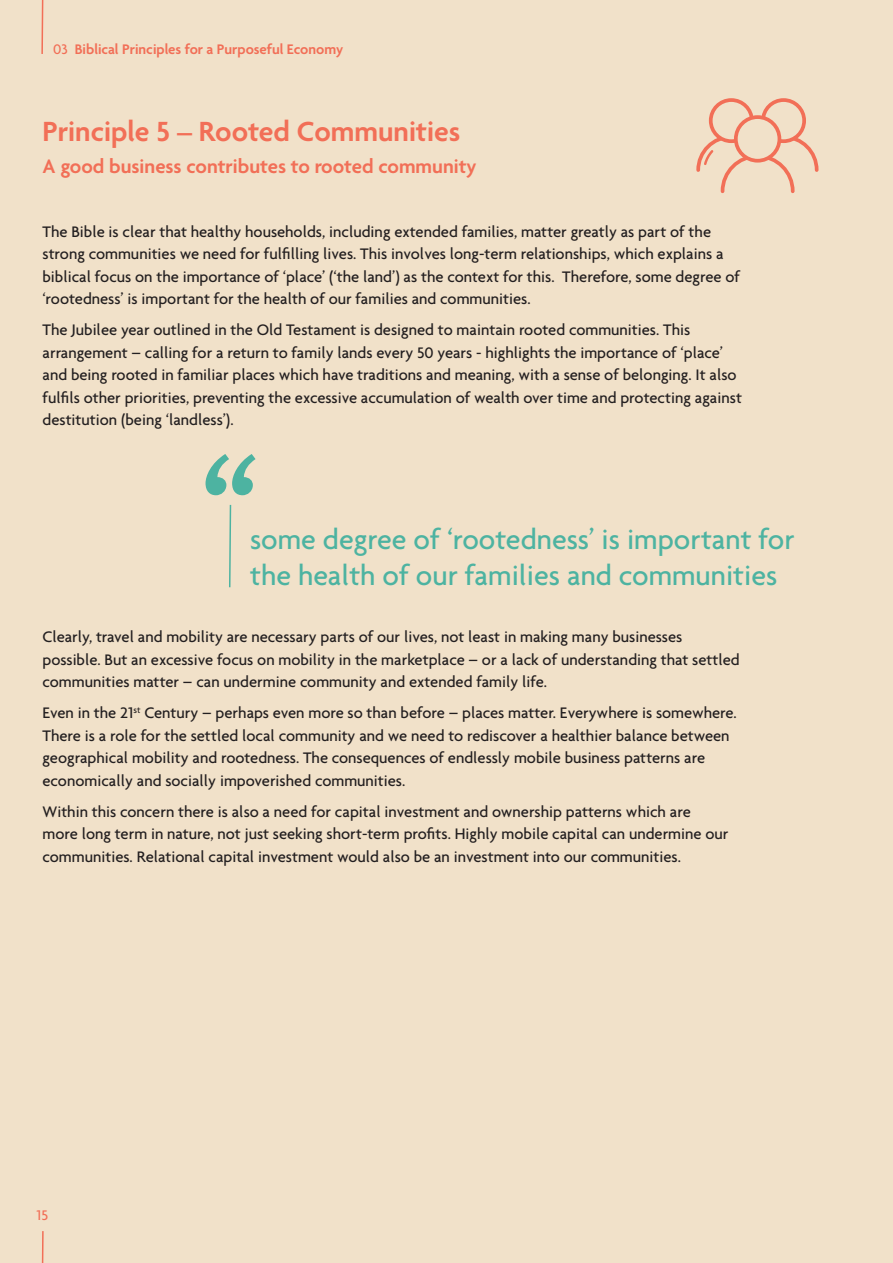
<style>
.page{position:relative;width:893px;height:1263px;background:#f1e1c9}
.page>*{position:absolute;margin:0;border:0;box-sizing:border-box;transform-origin:0 0}
.t1{font:500 30px/36px "Agenda";color:#4db3a1}
.t2{font:600 30px "Agenda";color:#f26f57}
.t3{font:600 21px "Agenda";color:#f26f57}
.t4{font:500 16.5px/22.5px "Agenda";color:#231f20}
.t5{font:600 15px "Agenda";color:#f26f57}
.t6{font:500 15px "Agenda";color:#f26f57}
.s1{font-weight:500}
</style>
<div class="page">
<svg style="left:41px;top:1231px;width:3px;height:32px"></svg>
<svg style="left:206px;top:454px;width:50px;height:41px"></svg>
<svg style="left:229px;top:504px;width:3px;height:84px"></svg>
<div style="left:761px;top:98px;width:45px;height:45px;border:4px solid #f26f57;border-radius:50%"></div>
<div style="left:709px;top:98px;width:45px;height:45px;border:4px solid #f26f57;border-radius:50%"></div>
<div style="left:736px;top:117px;width:43px;height:44px;background:#f1e1c9;border-radius:50%"></div>
<div style="left:734px;top:115px;width:47px;height:48px;border:4px solid #f26f57;border-radius:50%"></div>
<svg style="left:696px;top:133px;width:123px;height:60px"></svg>
<svg style="left:41px;top:0;width:3px;height:54px"></svg>
<p class="t5" style="left:53px;top:41px;width:292px"><span class="s1">03</span> Biblical Principles for a Purposeful Economy</p>
<p class="t2" style="left:43px;top:115px;width:419px">Principle 5 – Rooted Communities</p>
<p class="t3" style="left:43px;top:155px;width:435px">A good business contributes to rooted community</p>
<p class="t4" style="left:43px;top:220px;width:699px">The Bible is clear that healthy households, including extended families, matter greatly as part of the strong communities we need for fulfilling lives. This involves long-term relationships, which explains a biblical focus on the importance of ‘place’ (‘the land’) as the context for this. Therefore, some degree of ‘rootedness’ is important for the health of our families and communities.</p>
<p class="t4" style="left:43px;top:318px;width:701px">The Jubilee year outlined in the Old Testament is designed to maintain rooted communities. This arrangement – calling for a return to family lands every 50 years - highlights the importance of ‘place’ and being rooted in familiar places which have traditions and meaning, with a sense of belonging. It also fulfils other priorities, preventing the excessive accumulation of wealth over time and protecting against destitution (being ‘landless’).</p>
<p class="t1" style="left:250px;top:521px;width:546px">some degree of ‘rootedness’ is important for the health of our families and communities</p>
<p class="t4" style="left:43px;top:625px;width:699px">Clearly, travel and mobility are necessary parts of our lives, not least in making many businesses possible. But an excessive focus on mobility in the marketplace – or a lack of understanding that settled communities matter – can undermine community and extended family life.</p>
<p class="t4" style="left:43px;top:701px;width:696px">Even in the 21<sup>st</sup> Century – perhaps even more so than before – places matter. Everywhere is somewhere.<br>There is a role for the settled local community and we need to rediscover a healthier balance between geographical mobility and rootedness. The consequences of endlessly mobile business patterns are economically and socially impoverished communities.</p>
<p class="t4" style="left:43px;top:800px;width:687px">Within this concern there is also a need for capital investment and ownership patterns which are more long term in nature, not just seeking short-term profits. Highly mobile capital can undermine our communities. Relational capital investment would also be an investment into our communities.</p>
<p class="t6" style="left:37px;top:1206px;width:13px">15</p>
</div>
